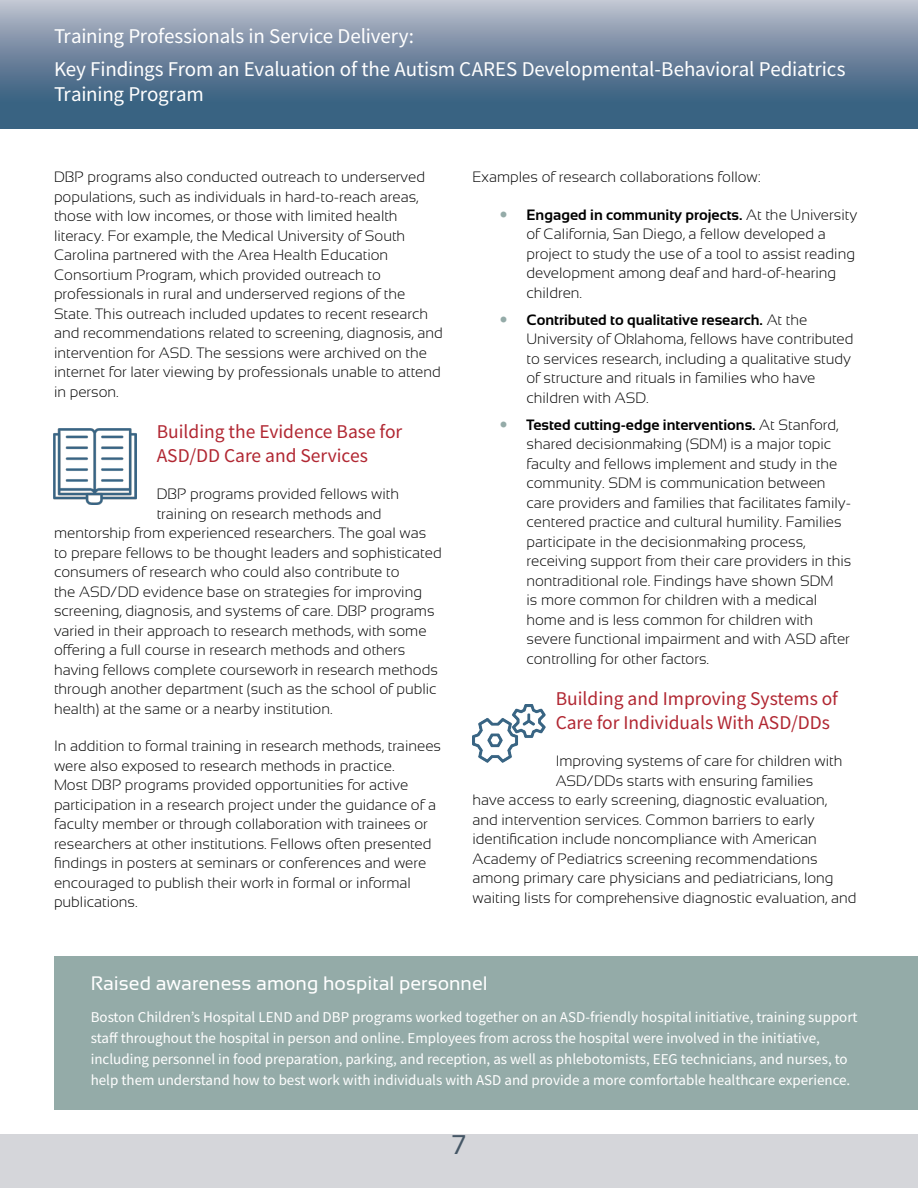
<style>
.page{position:relative;width:918px;height:1188px;background:#fff}
.page>*{position:absolute;margin:0;border:0;box-sizing:border-box;transform-origin:0 0}
.t1{font:27px "Sansation";color:#455766}
.t2{font:21px/32.7px "Source Sans Pro";letter-spacing:-.01em;color:#fff}
.t3{font:19.5px/23.4px "Source Sans Pro";color:#b12732}
.t4{font:19.5px "Sansation";color:#fff}
.Lbody{font:300 15px/19.5px "Sansation";color:#000}
.t5{font:15px/21px "Source Sans Pro";color:#fff}
.s1{font-weight:700}
</style>
<div class="page">
<svg style="left:0;top:0;width:918px;height:128px;background:#6c849d"></svg>
<div style="left:0;top:1134px;width:918px;height:54px;background:#d5d6da"></div>
<div style="left:54px;top:956px;width:864px;height:153px;background:#94aba8"></div>
<img style="left:54px;top:428px;width:82px;height:77px">
<img style="left:472px;top:704px;width:74px;height:58px">
<h2 class="t2" style="left:54px;top:20px;width:793px">Training Professionals in Ser vice Deliver y:<br>Key Findings From an Evaluation of the Autism CARES Developmental-Behavioral Pediatrics</h2>
<h2 class="t2" style="left:54px;top:78px;width:152px">Training Program</h2>
<p class="Lbody" style="left:54px;top:167px;width:390px">DBP programs also conducted outreach to underserved populations, such as individuals in hard-to-reach areas, those with low incomes, or those with limited health literacy. For example, the Medical University of South Carolina partnered with the Area Health Education Consortium Program, which provided outreach to professionals in rural and underserved regions of the State. This outreach included updates to recent research and recommendations related to screening, diagnosis, and intervention for ASD. The sessions were archived on the internet for later viewing by professionals unable to attend in person.</p>
<h3 class="t3" style="left:157px;top:420px;width:247px">Building the Evidence Base for<br>ASD/DD Care and Services</h3>
<p class="Lbody" style="left:157px;top:484px;width:244px">DBP programs provided fellows with</p>
<p class="Lbody" style="left:157px;top:504px;width:226px">training on research methods and</p>
<p class="Lbody" style="left:54px;top:523px;width:374px">mentorship from experienced researchers. The goal was</p>
<p class="Lbody" style="left:54px;top:543px;width:389px">to prepare fellows to be thought leaders and sophisticated</p>
<p class="Lbody" style="left:54px;top:562px;width:347px">consumers of research who could also contribute to</p>
<p class="Lbody" style="left:54px;top:582px;width:370px">the ASD/DD evidence base on strategies for improving</p>
<p class="Lbody" style="left:54px;top:601px;width:382px">screening, diagnosis, and systems of care. DBP programs</p>
<p class="Lbody" style="left:54px;top:621px;width:374px">varied in their approach to research methods, with some</p>
<p class="Lbody" style="left:54px;top:640px;width:353px">offering a full course in research methods and others</p>
<p class="Lbody" style="left:54px;top:660px;width:385px">having fellows complete coursework in research methods</p>
<p class="Lbody" style="left:54px;top:679px;width:384px">through another department (such as the school of public</p>
<p class="Lbody" style="left:54px;top:699px;width:280px">health) at the same or a nearby institution.</p>
<p class="Lbody" style="left:54px;top:736px;width:389px">In addition to formal training in research methods, trainees were also exposed to research methods in practice.<br>Most DBP programs provided opportunities for active participation in a research project under the guidance of a faculty member or through collaboration with trainees or researchers at other institutions. Fellows often presented findings in posters at seminars or conferences and were encouraged to publish their work in formal or informal publications.</p>
<p class="Lbody" style="left:473px;top:167px;width:290px">Examples of research collaborations follow:</p>
<p class="Lbody" style="left:527px;top:205px;width:332px"><span class="s1">Engaged in community projects.</span> At the University of California, San Diego, a fellow developed a project to study the use of a tool to assist reading development among deaf and hard-of-hearing children.</p>
<p class="Lbody" style="left:527px;top:310px;width:329px"><span class="s1">Contributed to qualitative research.</span> At the University of Oklahoma, fellows have contributed to services research, including a qualitative study of structure and rituals in families who have children with ASD.</p>
<p class="Lbody" style="left:527px;top:415px;width:326px"><span class="s1">Tested cutting-edge interventions.</span> At Stanford, shared decisionmaking (SDM) is a major topic faculty and fellows implement and study in the community. SDM is communication between care providers and families that facilitates family&shy;centered practice and cultural humility. Families participate in the decisionmaking process, receiving support from their care providers in this nontraditional role. Findings have shown SDM<br>is more common for children with a medical home and is less common for children with severe functional impairment and with ASD after controlling for other factors.</p>
<h3 class="t3" style="left:556px;top:687px;width:284px">Building and Improving Systems of<br>Care for Individuals With ASD/DDs</h3>
<p class="Lbody" style="left:556px;top:751px;width:288px">Improving systems of care for children with</p>
<p class="Lbody" style="left:556px;top:771px;width:259px">ASD/DDs starts with ensuring families</p>
<p class="Lbody" style="left:472px;top:790px;width:356px">have access to early screening, diagnostic evaluation,</p>
<p class="Lbody" style="left:472px;top:810px;width:344px">and intervention services. Common barriers to early</p>
<p class="Lbody" style="left:472px;top:829px;width:346px">identification include noncompliance with American</p>
<p class="Lbody" style="left:472px;top:849px;width:347px">Academy of Pediatrics screening recommendations</p>
<p class="Lbody" style="left:472px;top:868px;width:363px">among primary care physicians and pediatricians, long</p>
<p class="Lbody" style="left:472px;top:888px;width:386px">waiting lists for comprehensive diagnostic evaluation, and</p>
<p class="t4" style="left:91px;top:972px;width:398px">Raised awareness among hospital personnel</p>
<p class="t5" style="left:91px;top:1006px;width:769px">Boston Children’s Hospital LEND and DBP programs worked together on an ASD-friendly hospital initiative, training support staff throughout the hospital in person and online. Employees from across the hospital were involved in the initiative, including personnel in food preparation, parking, and reception, as well as phlebotomists, EEG technicians, and nurses, to help them understand how to best work with individuals with ASD and provide a more comfortable healthcare experience.</p>
<h1 class="t1" style="left:452px;top:1129px;width:16px">7</h1>
</div>
